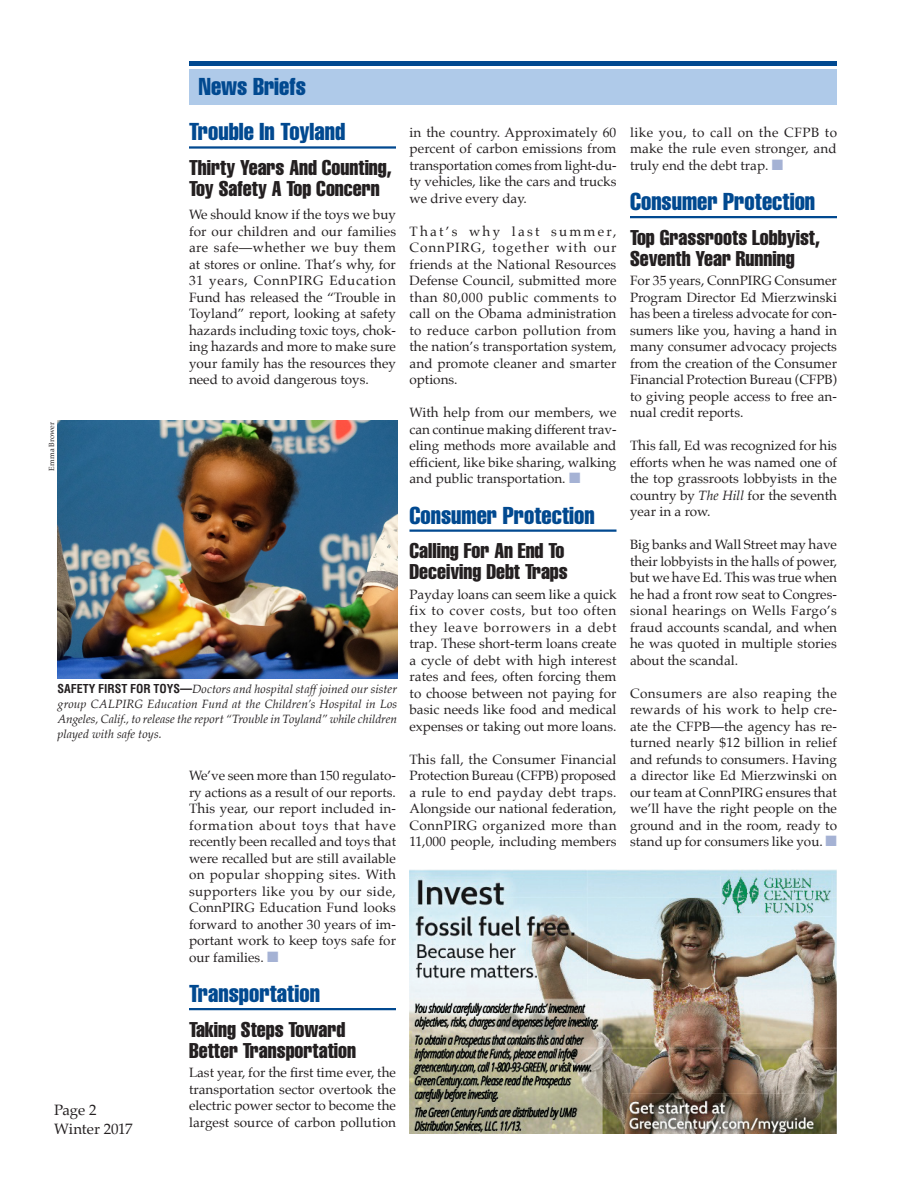
<style>
.page{position:relative;width:918px;height:1188px;background:#fff}
.page>*{position:absolute;margin:0;border:0;box-sizing:border-box;transform-origin:0 0}
.Campaign_Names_PAGE{font:extra-condensed 24px "Helvetica";color:#014990}
.Headlines_PG_TWO{font:extra-condensed 21px/21px "Helvetica";color:#231f20}
.t1{font:15px/19.5px "Palatino";letter-spacing:-.015em;color:#231f20}
.Body_Text{font:13.5px/16.5px "Palatino";color:#231f20;text-align:justify}
.t2{font:italic 12px/15px "Palatino";color:#231f20;text-align:justify}
.t3{font:7.5px "Palatino";letter-spacing:.015em;color:#231f20}
.s1{font-family:"Helvetica";font-weight:700;font-style:normal;font-stretch:condensed}
.s2{color:#a5b2d4}
.s3{font-style:italic}
</style>
<div class="page">
<div style="left:189px;top:69px;width:648px;height:35px;background:#afcae9"></div>
<hr style="left:189px;top:62px;width:648px;height:4px;background:#014990">
<img style="left:57px;top:421px;width:340px;height:258px">
<img style="left:410px;top:870px;width:427px;height:264px">
<hr style="left:189px;top:146px;width:207px;height:3px;background:#014990">
<hr style="left:189px;top:1008px;width:207px;height:2px;background:#014990">
<hr style="left:410px;top:530px;width:206px;height:2px;background:#014990">
<hr style="left:630px;top:216px;width:207px;height:2px;background:#014990">
<h1 class="Campaign_Names_PAGE" style="left:199px;top:72px;width:109px">News Briefs</h1>
<p class="t3" style="left:45px;top:471px;width:50px;rotate:-90deg">Emma Brower</p>
<p class="Campaign_Names_PAGE" style="left:189px;top:117px;width:158px">Trouble In Toyland</p>
<p class="Headlines_PG_TWO" style="left:189px;top:157px;width:204px">Thirty Years And Counting,<br>Toy Safety A Top Concern</p>
<p class="Body_Text" style="left:189px;top:206px;width:209px">We should know if the toys we buy for our children and our families are safe—whether we buy them at stores or online. That’s why, for 31 years, ConnPIRG Education Fund has released the “Trouble in Toyland” report, looking at safety hazards including toxic toys, chok&shy;ing hazards and more to make sure your family has the resources they need to avoid dangerous toys.</p>
<p class="t2" style="left:57px;top:681px;width:341px"><span class="s1">SAFETY FIRST FOR TOYS—</span>Doctors and hospital staff joined our sister group CALPIRG Education Fund at the Children’s Hospital in Los Angeles, Calif., to release the report “Trouble in Toyland” while children played with safe toys.</p>
<p class="t1" style="left:54px;top:1100px;width:80px">Page 2<br>Winter 2017</p>
<p class="Body_Text" style="left:189px;top:767px;width:209px">We’ve seen more than 150 regulato&shy;ry actions as a result of our reports.<br>This year, our report included in&shy;formation about toys that have recently been recalled and toys that were recalled but are still available on popular shopping sites. With supporters like you by our side, ConnPIRG Education Fund looks forward to another 30 years of im&shy;portant work to keep toys safe for our families. <span class="s2">■</span></p>
<p class="Campaign_Names_PAGE" style="left:189px;top:978px;width:132px">Transportation</p>
<p class="Headlines_PG_TWO" style="left:189px;top:1018px;width:169px">Taking Steps Toward<br>Better Transportation</p>
<p class="Body_Text" style="left:189px;top:1064px;width:209px">Last year, for the first time ever, the transportation sector overtook the electric power sector to become the largest source of carbon pollution</p>
<p class="Body_Text" style="left:410px;top:124px;width:209px">in the country. Approximately 60 percent of carbon emissions from transportation comes from light-du&shy;ty vehicles, like the cars and trucks we drive every day.</p>
<p class="Body_Text" style="left:410px;top:223px;width:209px">That’s why last summer, ConnPIRG, together with our friends at the National Resources Defense Council, submitted more than 80,000 public comments to call on the Obama administration to reduce carbon pollution from the nation’s transportation system, and promote cleaner and smarter options.</p>
<p class="Body_Text" style="left:410px;top:404px;width:209px">With help from our members, we can continue making different trav&shy;eling methods more available and efficient, like bike sharing, walking and public transportation. <span class="s2">■</span></p>
<p class="Campaign_Names_PAGE" style="left:410px;top:500px;width:187px">Consumer Protection</p>
<p class="Headlines_PG_TWO" style="left:410px;top:540px;width:160px">Calling For An End To<br>Deceiving Debt Traps</p>
<p class="Body_Text" style="left:410px;top:586px;width:209px">Payday loans can seem like a quick fix to cover costs, but too often they leave borrowers in a debt trap. These short-term loans create a cycle of debt with high interest rates and fees, often forcing them to choose between not paying for basic needs like food and medical expenses or taking out more loans.</p>
<p class="Body_Text" style="left:410px;top:751px;width:209px">This fall, the Consumer Financial Protection Bureau (CFPB) proposed a rule to end payday debt traps.<br>Alongside our national federation, ConnPIRG organized more than 11,000 people, including members</p>
<p class="Body_Text" style="left:630px;top:124px;width:209px">like you, to call on the CFPB to make the rule even stronger, and truly end the debt trap. <span class="s2">■</span></p>
<p class="Campaign_Names_PAGE" style="left:630px;top:186px;width:187px">Consumer Protection</p>
<p class="Headlines_PG_TWO" style="left:630px;top:226px;width:192px">Top Grassroots Lobbyist,<br>Seventh Year Running</p>
<p class="Body_Text" style="left:630px;top:272px;width:209px">For 35 years, ConnPIRG Consumer Program Director Ed Mierzwinski has been a tireless advocate for con&shy;sumers like you, having a hand in many consumer advocacy projects from the creation of the Consumer Financial Protection Bureau (CFPB) to giving people access to free an&shy;nual credit reports.</p>
<p class="Body_Text" style="left:630px;top:437px;width:209px">This fall, Ed was recognized for his efforts when he was named one of the top grassroots lobbyists in the country by <span class="s3">The Hill</span> for the seventh year in a row.</p>
<p class="Body_Text" style="left:630px;top:536px;width:209px">Big banks and Wall Street may have their lobbyists in the halls of power, but we have Ed. This was true when he had a front row seat to Congres&shy;sional hearings on Wells Fargo’s fraud accounts scandal, and when he was quoted in multiple stories about the scandal.</p>
<p class="Body_Text" style="left:630px;top:685px;width:209px">Consumers are also reaping the rewards of his work to help cre&shy;ate the CFPB—the agency has re&shy;turned nearly $12 billion in relief and refunds to consumers. Having a director like Ed Mierzwinski on our team at ConnPIRG ensures that we’ll have the right people on the ground and in the room, ready to stand up for consumers like you. <span class="s2">■</span></p>
</div>
